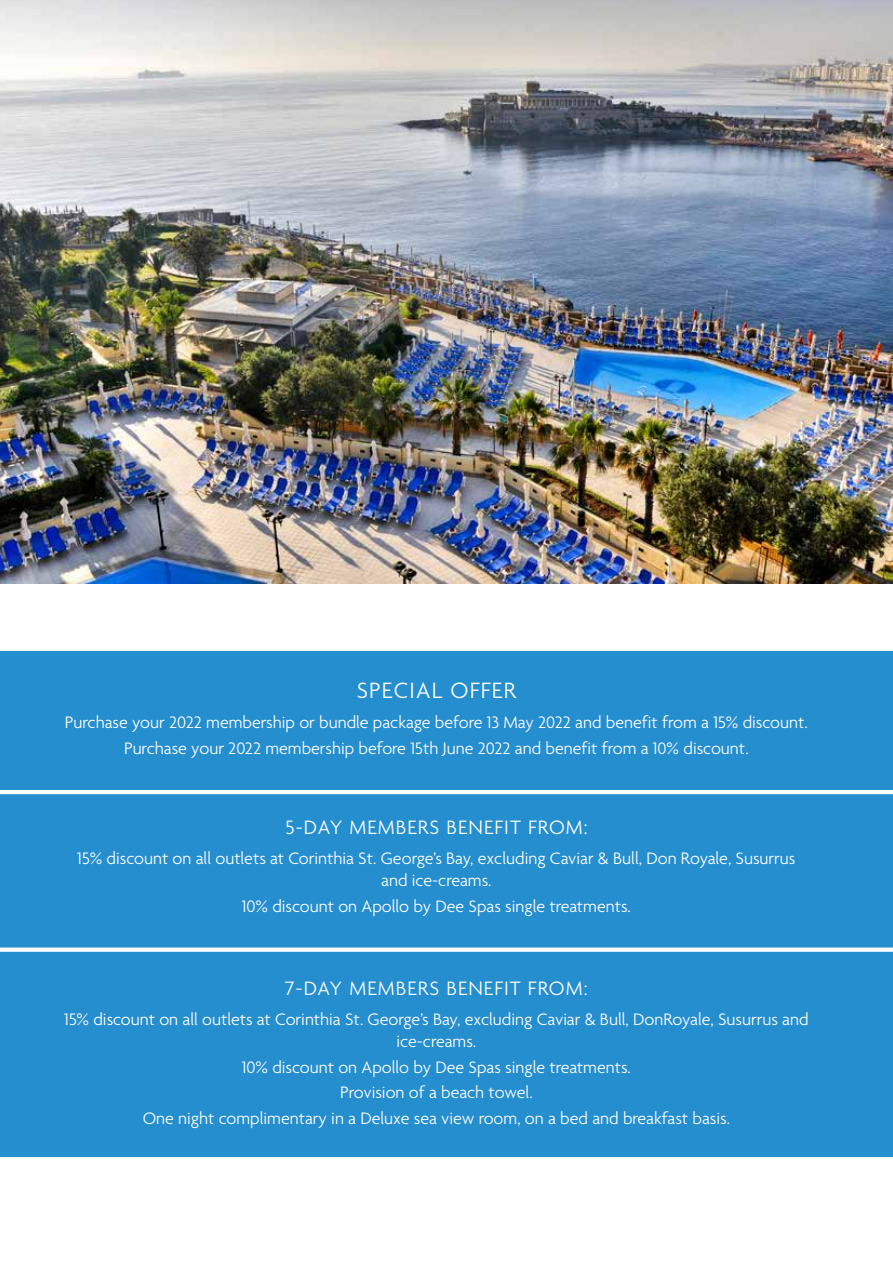
<style>
.page{position:relative;width:893px;height:1263px;background:#fff}
.page>*{position:absolute;margin:0;border:0;box-sizing:border-box;transform-origin:0 0}
.t1{font:24px "Kerg Sans";letter-spacing:.05em;color:#fff}
.t2{font:21px "Kerg Sans";letter-spacing:.05em;color:#fff}
.t3{font:18px/25.8px "Kerg Sans";color:#fff;text-align:center}
</style>
<div class="page">
<div style="left:0;top:651px;width:893px;height:506px;background:#258ece"></div>
<img style="left:0;top:0;width:893px;height:584px">
<hr style="left:0;top:790px;width:893px;height:4px;background:#fff">
<svg style="left:0;top:947px;width:893px;height:5px;background:#deeef7"></svg>
<h1 class="t1" style="left:357px;top:676px;width:161px">SPECIAL OFFER</h1>
<p class="t3" style="left:65px;top:709px;width:744px">Purchase your 2022 membership or bundle package before 13 May 2022 and benefit from a 15% discount.<br>Purchase your 2022 membership before 15th June 2022 and benefit from a 10% discount.</p>
<p class="t2" style="left:285px;top:815px;width:304px">5-DAY MEMBERS BENEFIT FROM:</p>
<p class="t3" style="left:77px;top:847px;width:720px;line-height:21.6px">15% discount on all outlets at Corinthia St. George’s Bay, excluding Caviar &amp; Bull, Don Royale, Susurrus and ice-creams.</p>
<p class="t3" style="left:242px;top:893px;width:391px">10% discount on Apollo by Dee Spas single treatments.</p>
<p class="t2" style="left:285px;top:976px;width:304px">7-DAY MEMBERS BENEFIT FROM:</p>
<p class="t3" style="left:64px;top:1008px;width:746px;line-height:21.6px">15% discount on all outlets at Corinthia St. George’s Bay, excluding Caviar &amp; Bull, DonRoyale, Susurrus and ice-creams.</p>
<p class="t3" style="left:143px;top:1053px;width:589px">10% discount on Apollo by Dee Spas single treatments.<br>Provision of a beach towel.<br>One night complimentary in a Deluxe sea view room, on a bed and breakfast basis.</p>
</div>
